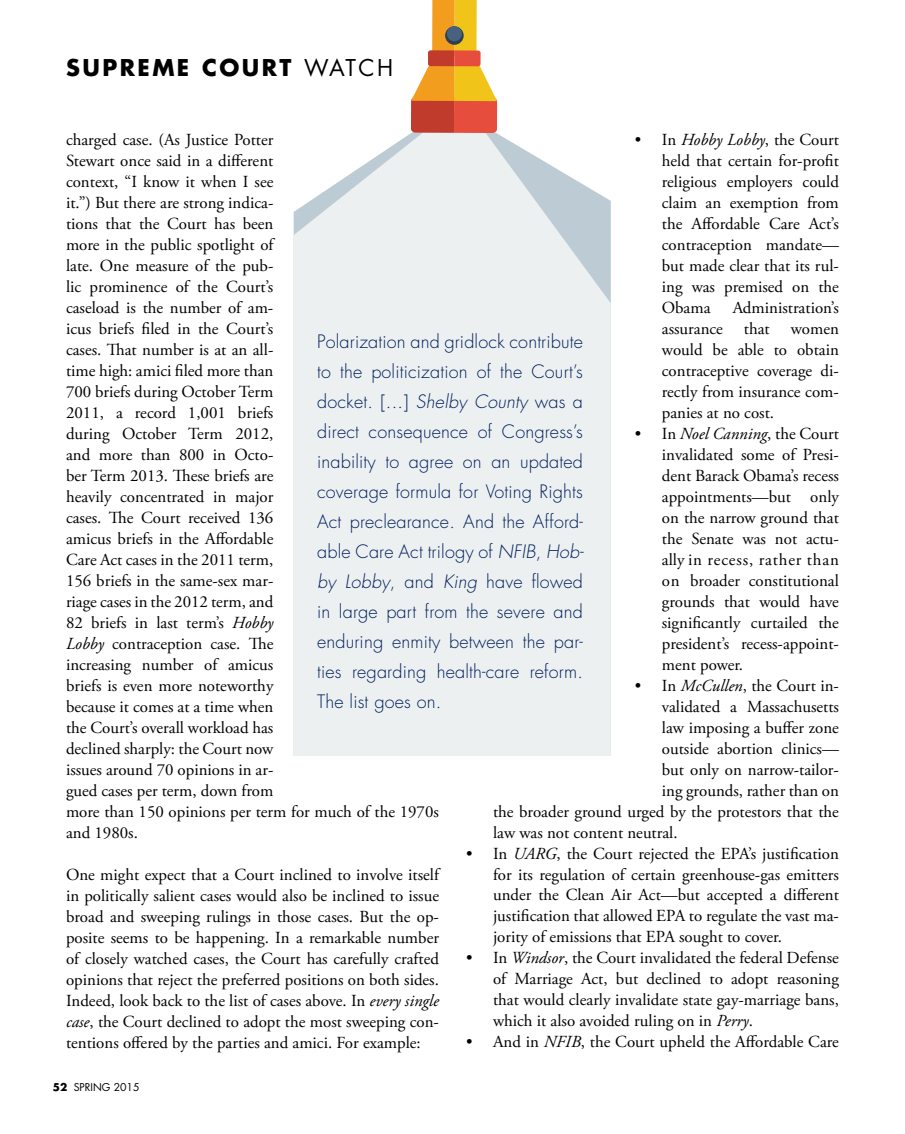
<style>
.page{position:relative;width:905px;height:1134px;background:#fff}
.page>*{position:absolute;margin:0;border:0;box-sizing:border-box;transform-origin:0 0}
.t1{font:700 22.5px "Futura Std";letter-spacing:.11em;color:#000}
.t2{font:300 18px/30px "Futura";letter-spacing:.01em;color:#001f5b;text-align:justify}
.t3{font:16.8px/21px "Adobe Garamond Pro";color:#000;text-align:justify}
.t4{font:10.5px "Futura Std";color:#000}
.s1{font-weight:400}
.s2{font-style:italic}
.s3{font-weight:700}
</style>
<div class="page">
<svg style="left:294px;top:133px;width:316px;height:623px;fill:#edf0f1"></svg>
<svg style="left:411px;top:0;width:86px;height:133px"></svg>
<svg style="left:445px;top:26px;width:18px;height:19px"></svg>
<div style="left:447px;top:26px;width:15px;height:15px;background:#46627e;border-radius:50%"></div>
<h1 class="t1" style="left:66px;top:52px;width:328px">SUPREME COURT <span class="s1">WATCH</span></h1>
<p class="t3" style="left:662px;top:130px;width:179px;text-indent:-27px">• In <span class="s2">Hobby Lobby</span>, the Court held that certain for-profit religious employers could claim an exemption from the Affordable Care Act’s contraception mandate— but made clear that its rul&shy;ing was premised on the Obama</p>
<p class="t3" style="left:66px;top:130px;width:374px;text-align:left">charged case. (As Justice Potter<br>Stewart once said in a different<br>context, “I know it when I see<br>it.”) But there are strong indica-<br>tions that the Court has been<br>more in the public spotlight of<br>late. One measure of the pub-<br>lic prominence of the Court’s<br>caseload is the number of am-<br>icus briefs filed in the Court’s<br>cases. That number is at an all-<br>time high: amici filed more than<br>700 briefs during October Term<br>2011, a record 1,001 briefs<br>during October Term 2012,<br>and more than 800 in Octo-<br>ber Term 2013. These briefs are<br>heavily concentrated in major<br>cases. The Court received 136<br>amicus briefs in the Affordable<br>Care Act cases in the 2011 term,<br>156 briefs in the same-sex mar-<br>riage cases in the 2012 term, and<br>82 briefs in last term’s <span class="s2">Hobby<br>Lobby</span> contraception case. The<br>increasing number of amicus<br>briefs is even more noteworthy<br>because it comes at a time when<br>the Court’s overall workload has<br>declined sharply: the Court now<br>issues around 70 opinions in ar-<br>gued cases per term, down from<br>more than 150 opinions per term for much of the 1970s and 1980s.</p>
<p class="t3" style="left:66px;top:865px;width:374px">One might expect that a Court inclined to involve itself in politically salient cases would also be inclined to issue broad and sweeping rulings in those cases. But the op&shy;posite seems to be happening. In a remarkable number of closely watched cases, the Court has carefully crafted opinions that reject the preferred positions on both sides.<br>Indeed, look back to the list of cases above. In <span class="s2">every single case</span>, the Court declined to adopt the most sweeping con&shy;tentions offered by the parties and amici. For example:</p>
<p class="t3" style="left:662px;top:297px;width:179px;text-indent:71px">Administration’s assurance that women would be able to obtain contraceptive coverage di&shy;rectly from insurance com&shy;panies at no cost.</p>
<p class="t3" style="left:662px;top:423px;width:179px;text-indent:-27px">• In <span class="s2">Noel Canning</span>, the Court invalidated some of Presi&shy;dent Barack Obama’s recess appointments—but only on the narrow ground that the Senate was not actu&shy;ally in recess, rather than on broader constitutional grounds that would have significantly curtailed the president’s recess-appoint&shy;ment power.</p>
<p class="t3" style="left:635px;top:675px;width:206px">• In <span class="s2">McCullen</span>, the Court in-</p>
<p class="t3" style="left:662px;top:696px;width:179px">validated a Massachusetts</p>
<p class="t3" style="left:662px;top:717px;width:179px">law imposing a buffer zone</p>
<p class="t3" style="left:662px;top:738px;width:179px">outside abortion clinics—</p>
<p class="t3" style="left:662px;top:759px;width:178px">but only on narrow-tailor-</p>
<p class="t3" style="left:662px;top:780px;width:179px">ing grounds, rather than on</p>
<p class="t3" style="left:493px;top:801px;width:347px">the broader ground urged by the protestors that the</p>
<p class="t3" style="left:493px;top:822px;width:186px">law was not content neutral.</p>
<p class="t3" style="left:493px;top:843px;width:347px;text-indent:-27px">• In <span class="s2">UARG</span>, the Court rejected the EPA’s justification for its regulation of certain greenhouse-gas emitters under the Clean Air Act—but accepted a different justification that allowed EPA to regulate the vast ma&shy;jority of emissions that EPA sought to cover.</p>
<p class="t3" style="left:493px;top:948px;width:347px;text-indent:-27px">• In <span class="s2">Windsor</span>, the Court invalidated the federal Defense of Marriage Act, but declined to adopt reasoning that would clearly invalidate state gay-marriage bans, which it also avoided ruling on in <span class="s2">Perry</span>.</p>
<p class="t3" style="left:466px;top:1032px;width:374px">• And in <span class="s2">NFIB</span>, the Court upheld the Affordable Care</p>
<p class="t2" style="left:317px;top:326px;width:268px">Polarization and gridlock contribute to the politicization of the Court’s docket. [...] <span class="s2">Shelby County</span> was a direct consequence of Congress’s inability to agree on an updated coverage formula for Voting Rights Act preclearance. And the Afford&shy;able Care Act trilogy of <span class="s2">NFIB</span>, <span class="s2">Hob&shy;by Lobby</span>, and <span class="s2">King</span> have flowed in large part from the severe and enduring enmity between the par&shy;ties regarding health-care reform.<br>The list goes on.</p>
<p class="t4" style="left:53px;top:1080px;width:88px"><span class="s3">52</span> SPRING 2015</p>
</div>
